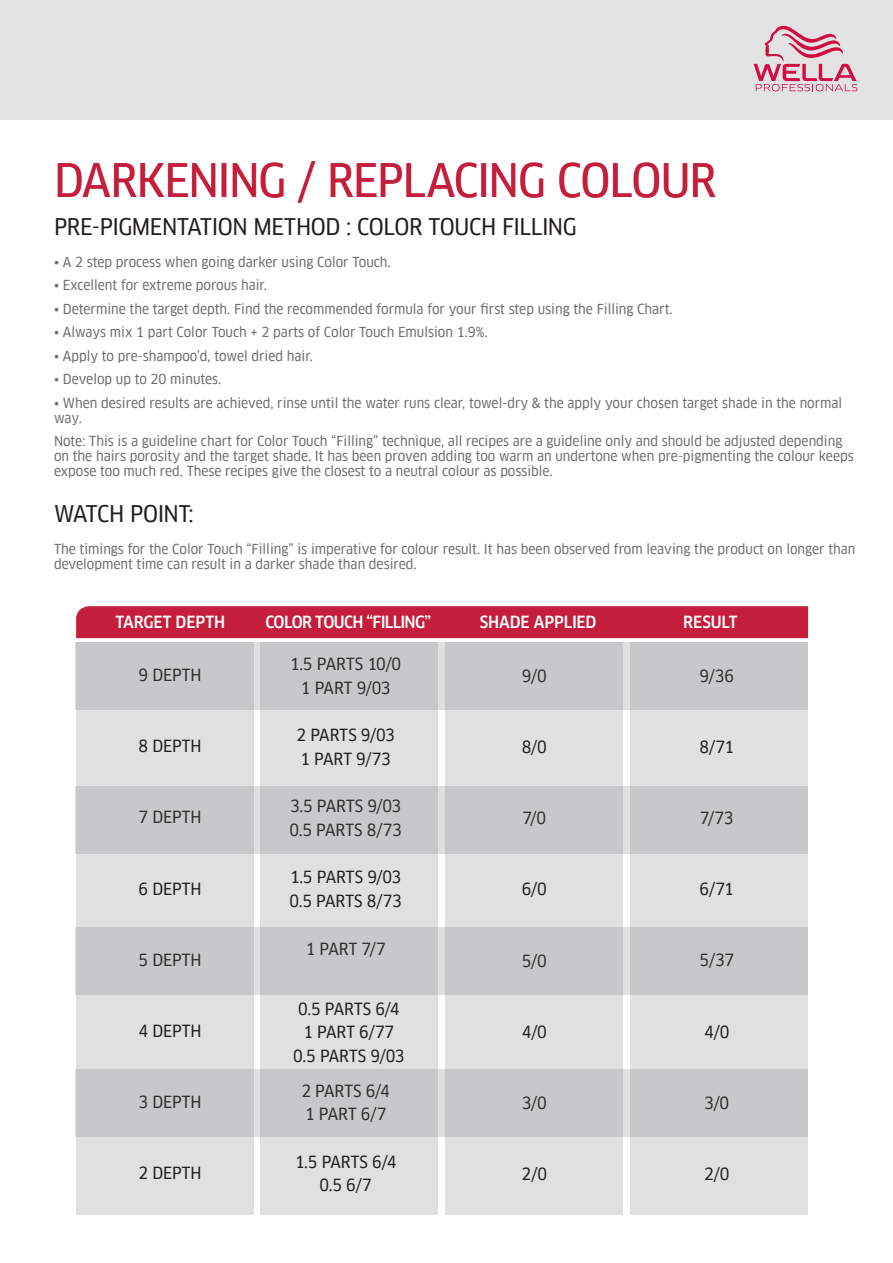
<style>
.page{position:relative;width:893px;height:1263px;background:#fff}
.page>*{position:absolute;margin:0;border:0;box-sizing:border-box;transform-origin:0 0}
.t1{font:45px "Clan Narrow News";letter-spacing:-.025em;color:#c41e3c}
.t2{font:22.5px "Clan Narrow News";letter-spacing:-.02em;color:#231f20}
.t3{font:16.35px/23.7px "Clan Narrow News";letter-spacing:-.005em;color:#231f20}
.t4{font:500 16.35px "Clan Narrow";letter-spacing:-.015em;color:#fff}
.t5{font:500 16.35px "Clan Narrow";letter-spacing:-.04em;color:#fff}
.t6{font:13.5px/15px "Clan Narrow News";color:#6c6d70}
</style>
<div class="page">
<div style="left:0;top:0;width:893px;height:119px;background:#e4e3e3"></div>
<svg style="left:754px;top:26px;width:103px;height:65px"></svg>
<div style="left:76px;top:642px;width:177px;height:573px;background:#e0e0e1"></div>
<div style="left:260px;top:642px;width:177px;height:573px;background:#e0e0e1"></div>
<div style="left:446px;top:642px;width:177px;height:573px;background:#e0e0e1"></div>
<div style="left:631px;top:642px;width:177px;height:573px;background:#e0e0e1"></div>
<div style="left:76px;top:606px;width:732px;height:32px;background:#c41e3c"></div>
<div style="left:75px;top:642px;width:733px;height:68px;background:#c7c8c9"></div>
<div style="left:75px;top:786px;width:733px;height:68px;background:#c7c8c9"></div>
<div style="left:75px;top:927px;width:733px;height:68px;background:#c7c8c9"></div>
<div style="left:75px;top:1069px;width:733px;height:68px;background:#c7c8c9"></div>
<h1 class="t1" style="left:54px;top:156px;width:664px">DARKENING / REPLACING COLOUR</h1>
<h2 class="t2" style="left:54px;top:214px;width:524px">PRE-PIGMENTATION METHOD : COLOR TOUCH FILLING</h2>
<p class="t6" style="left:54px;top:254px;width:338px">• A 2 step process when going darker using Color Touch.</p>
<p class="t6" style="left:54px;top:278px;width:214px">• Excellent for extreme porous hair.</p>
<p class="t6" style="left:54px;top:301px;width:620px">• Determine the target depth. Find the recommended formula for your first step using the Filling Chart.</p>
<p class="t6" style="left:54px;top:325px;width:435px">• Always mix 1 part Color Touch + 2 parts of Color Touch Emulsion 1.9%.</p>
<p class="t6" style="left:54px;top:348px;width:260px">• Apply to pre-shampoo’d, towel dried hair.</p>
<p class="t6" style="left:54px;top:372px;width:169px">• Develop up to 20 minutes.</p>
<p class="t6" style="left:54px;top:395px;width:790px">• When desired results are achieved, rinse until the water runs clear, towel-dry &amp; the apply your chosen target shade in the normal way.</p>
<p class="t6" style="left:54px;top:434px;width:801px">Note: This is a guideline chart for Color Touch “Filling” technique, all recipes are a guideline only and should be adjusted depending on the hairs porosity and the target shade. It has been proven adding too warm an undertone when pre-pigmenting the colour keeps expose too much red. These recipes give the closest to a neutral colour as possible.</p>
<h2 class="t2" style="left:54px;top:501px;width:141px">WATCH POINT:</h2>
<p class="t6" style="left:54px;top:541px;width:803px">The timings for the Color Touch “Filling” is imperative for colour result. It has been observed from leaving the product on longer than development time can result in a darker shade than desired.</p>
<p class="t4" style="left:115px;top:613px;width:111px">TARGET DEPTH</p>
<p class="t5" style="left:265px;top:613px;width:167px">COLOR TOUCH “FILLING”</p>
<p class="t4" style="left:480px;top:613px;width:118px">SHADE APPLIED</p>
<p class="t4" style="left:683px;top:613px;width:56px">RESULT</p>
<p class="t3" style="left:290px;top:652px;width:113px;text-align:center">1.5 PARTS 10/0<br>1 PART 9/03</p>
<p class="t3" style="left:297px;top:723px;width:100px">2 PARTS 9/03<br>1 PART 9/73</p>
<p class="t3" style="left:290px;top:794px;width:114px">3.5 PARTS 9/03<br>0.5 PARTS 8/73</p>
<p class="t3" style="left:290px;top:866px;width:114px">1.5 PARTS 9/03<br>0.5 PARTS 8/73</p>
<p class="t3" style="left:306px;top:937px;width:82px">1 PART 7/7</p>
<p class="t3" style="left:139px;top:663px;width:65px">9 DEPTH</p>
<p class="t3" style="left:700px;top:664px;width:36px">9/36</p>
<p class="t3" style="left:522px;top:664px;width:26px">9/0</p>
<p class="t3" style="left:139px;top:735px;width:65px">8 DEPTH</p>
<p class="t3" style="left:700px;top:735px;width:36px">8/71</p>
<p class="t3" style="left:522px;top:735px;width:27px">8/0</p>
<p class="t3" style="left:139px;top:806px;width:65px">7 DEPTH</p>
<p class="t3" style="left:700px;top:806px;width:35px">7/73</p>
<p class="t3" style="left:522px;top:806px;width:25px">7/0</p>
<p class="t3" style="left:139px;top:877px;width:65px">6 DEPTH</p>
<p class="t3" style="left:700px;top:878px;width:36px">6/71</p>
<p class="t3" style="left:522px;top:878px;width:27px">6/0</p>
<p class="t3" style="left:139px;top:948px;width:65px">5 DEPTH</p>
<p class="t3" style="left:700px;top:949px;width:36px">5/37</p>
<p class="t3" style="left:522px;top:949px;width:26px">5/0</p>
<p class="t3" style="left:139px;top:1019px;width:65px">4 DEPTH</p>
<p class="t3" style="left:293px;top:997px;width:113px;text-align:center">0.5 PARTS 6/4<br>1 PART 6/77<br>0.5 PARTS 9/03</p>
<p class="t3" style="left:522px;top:1020px;width:27px">4/0</p>
<p class="t3" style="left:704px;top:1020px;width:27px">4/0</p>
<p class="t3" style="left:139px;top:1090px;width:65px">3 DEPTH</p>
<p class="t3" style="left:139px;top:1161px;width:65px">2 DEPTH</p>
<p class="t3" style="left:301px;top:1079px;width:90px">2 PARTS 6/4<br>1 PART 6/7</p>
<p class="t3" style="left:295px;top:1150px;width:103px;text-align:center">1.5 PARTS 6/4<br>0.5 6/7</p>
<p class="t3" style="left:522px;top:1091px;width:27px">3/0</p>
<p class="t3" style="left:522px;top:1162px;width:27px">2/0</p>
<p class="t3" style="left:704px;top:1091px;width:27px">3/0</p>
<p class="t3" style="left:704px;top:1162px;width:27px">2/0</p>
</div>
